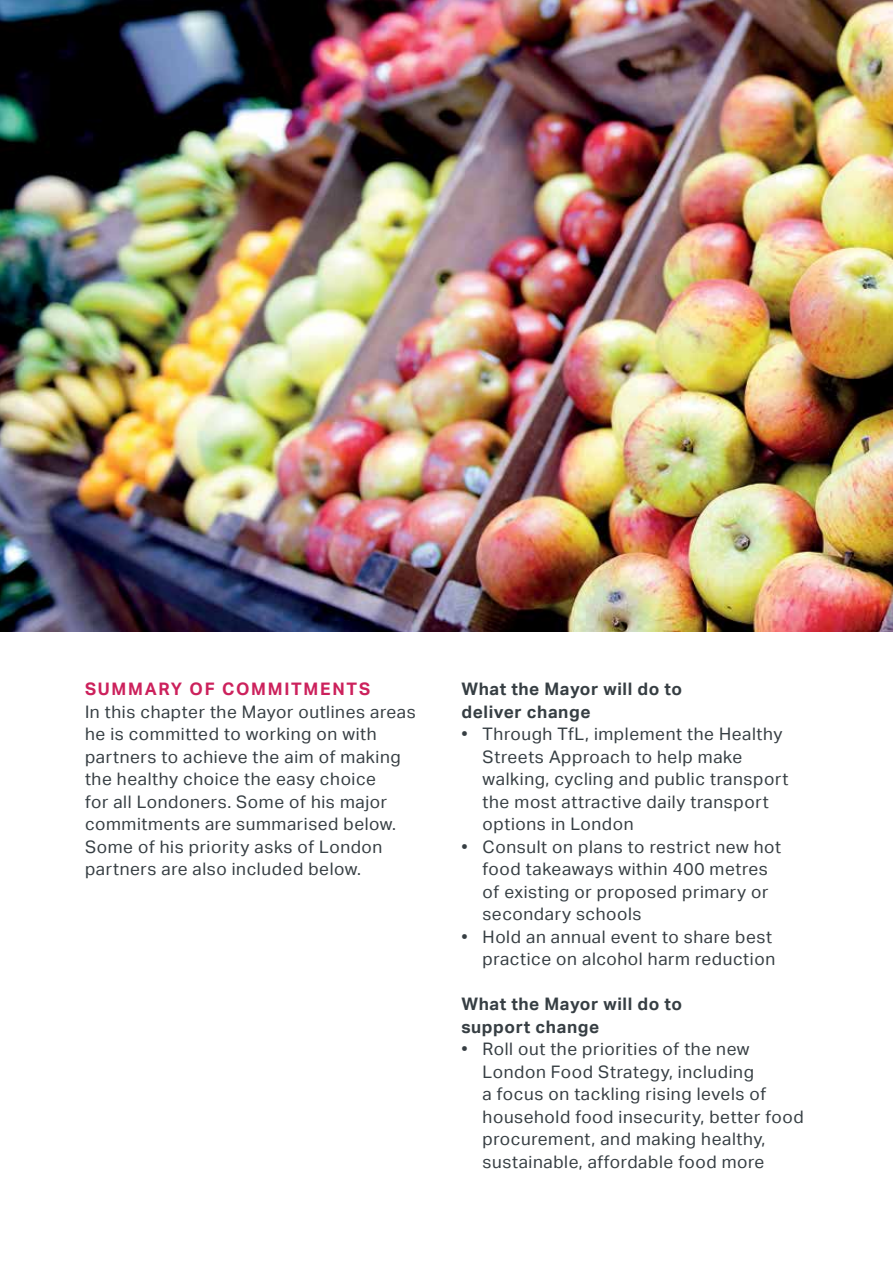
<style>
.page{position:relative;width:893px;height:1263px;background:#fff}
.page>*{position:absolute;margin:0;border:0;box-sizing:border-box;transform-origin:0 0}
.t1{font:17.25px/22.5px "Fvkpwl Aktiv Grotesk";letter-spacing:.035em;color:#363e43}
.t2{font:700 17.25px/22.5px "Ptydfn Aktiv Grotesk";letter-spacing:.035em;color:#363e43}
.t3{font:700 17.25px "Ptydfn Aktiv Grotesk";letter-spacing:.1em;color:#cc215c}
</style>
<div class="page">
<img style="left:0;top:0;width:893px;height:631px">
<h3 class="t3" style="left:85px;top:679px;width:287px">SUMMARY OF COMMITMENTS</h3>
<p class="t1" style="left:85px;top:700px;width:332px">In this chapter the Mayor outlines areas he is committed to working on with partners to achieve the aim of making the healthy choice the easy choice<br>for all Londoners. Some of his major commitments are summarised below.<br>Some of his priority asks of London partners are also included below.</p>
<h4 class="t2" style="left:461px;top:678px;width:222px">What the Mayor will do to deliver change</h4>
<p class="t1" style="left:483px;top:723px;width:307px;text-indent:-21px">• Through TfL, implement the Healthy<br>Streets Approach to help make walking, cycling and public transport the most attractive daily transport options in London</p>
<p class="t1" style="left:483px;top:835px;width:300px;text-indent:-21px">• Consult on plans to restrict new hot food takeaways within 400 metres of existing or proposed primary or secondary schools</p>
<p class="t1" style="left:461px;top:925px;width:315px;text-align:right">• Hold an annual event to share best practice on alcohol harm reduction</p>
<h4 class="t2" style="left:461px;top:993px;width:222px">What the Mayor will do to support change</h4>
<p class="t1" style="left:483px;top:1038px;width:323px;text-indent:-21px">• Roll out the priorities of the new London Food Strategy, including<br>a focus on tackling rising levels of household food insecurity, better food procurement, and making healthy, sustainable, affordable food more</p>
</div>
